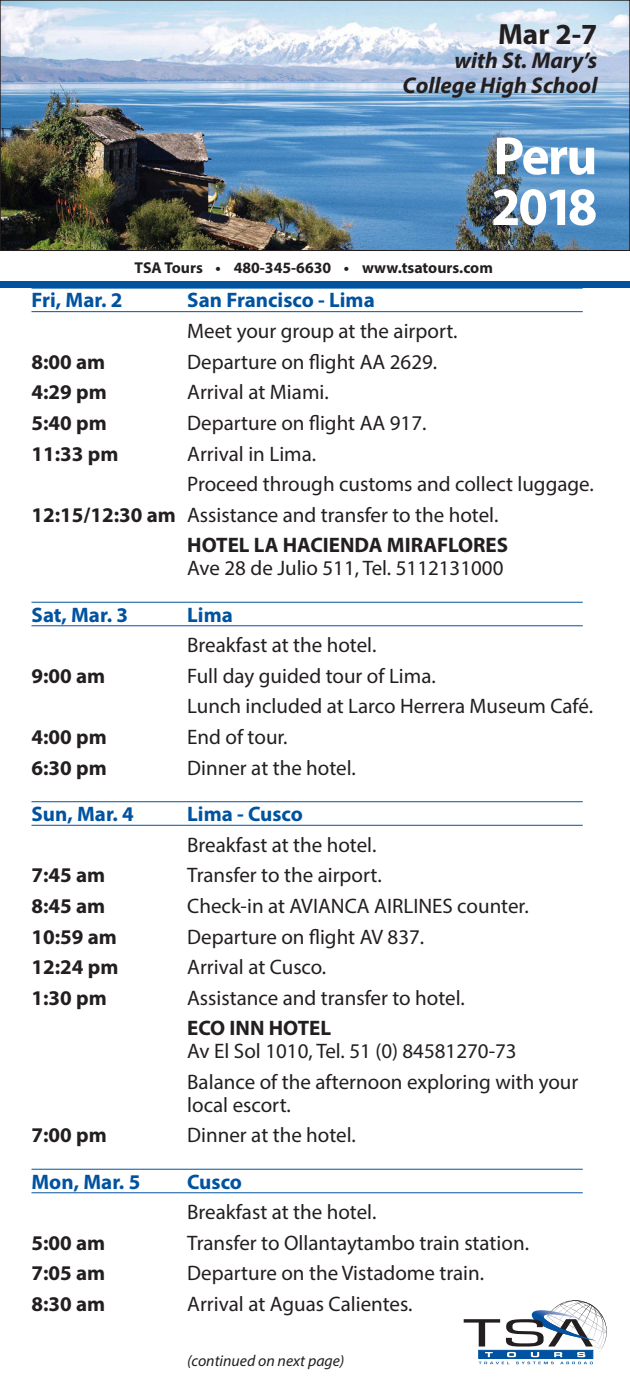
<style>
.page{position:relative;width:630px;height:1386px;background:#fff}
.page>*{position:absolute;margin:0;border:0;box-sizing:border-box;transform-origin:0 0}
.t1{font:700 54.25px/50.8px "Myriad Pro";letter-spacing:-.045em;color:#fff}
.t2{font:700 29.22px "Myriad Pro";color:#231f20}
.t3{font:italic 700 22.75px/24.5px "Myriad Pro";color:#231f20;text-align:right}
.BODY{font:21px/22.8px "Myriad Pro";color:#231f20}
.BODY-2{font:700 21px "Myriad Pro";color:#231f20}
.DAY_LOCATION{font:700 21px "Myriad Pro";color:#0153a0}
.t4{font:700 15.75px "Myriad Pro";color:#231f20}
.BODY-3{font:italic 15.75px "Myriad Pro";color:#231f20}
.s1{font-weight:700}
</style>
<div class="page">
<img style="left:2px;top:2px;width:626px;height:247px">
<div style="left:0;top:0;width:630px;height:251px;border:1px solid #231f20"></div>
<div style="left:0;top:281px;width:630px;height:7px;background:#0153a0"></div>
<svg style="left:464px;top:1300px;width:143px;height:64px"></svg>
<hr style="left:32px;top:288px;width:551px;height:1px;background:#0153a0">
<hr style="left:32px;top:311px;width:551px;height:1px;background:#0153a0">
<hr style="left:32px;top:602px;width:551px;height:1px;background:#0153a0">
<hr style="left:32px;top:625px;width:551px;height:1px;background:#0153a0">
<hr style="left:32px;top:801px;width:551px;height:1px;background:#0153a0">
<hr style="left:32px;top:825px;width:551px;height:1px;background:#0153a0">
<hr style="left:32px;top:1169px;width:551px;height:1px;background:#0153a0">
<hr style="left:32px;top:1192px;width:551px;height:1px;background:#0153a0">
<h2 class="t2" style="left:498px;top:15px;width:101px">Mar 2-7</h2>
<p class="t3" style="left:403px;top:48px;width:196px">with St. Mary’s<br>College High School</p>
<h1 class="t1" style="left:491px;top:129px;width:108px">Peru<br>2018</h1>
<p class="t4" style="left:135px;top:257px;width:360px">TSA Tours • 480-345-6630 • www.tsatours.com</p>
<p class="DAY_LOCATION" style="left:32px;top:287px;width:92px">Fri, Mar. 2</p>
<p class="DAY_LOCATION" style="left:187px;top:287px;width:189px">San Francisco - Lima</p>
<p class="BODY" style="left:187px;top:319px;width:272px">Meet your group at the airport.</p>
<p class="BODY-2" style="left:32px;top:348px;width:75px">8:00 am</p>
<p class="BODY" style="left:187px;top:350px;width:252px">Departure on flight AA 2629.</p>
<p class="BODY-2" style="left:32px;top:379px;width:77px">4:29 pm</p>
<p class="BODY" style="left:187px;top:381px;width:143px">Arrival at Miami.</p>
<p class="BODY-2" style="left:32px;top:409px;width:77px">5:40 pm</p>
<p class="BODY" style="left:187px;top:411px;width:241px">Departure on flight AA 917.</p>
<p class="BODY-2" style="left:32px;top:440px;width:88px">11:33 pm</p>
<p class="BODY" style="left:187px;top:442px;width:130px">Arrival in Lima.</p>
<p class="BODY" style="left:187px;top:472px;width:408px">Proceed through customs and collect luggage.</p>
<p class="BODY" style="left:32px;top:503px;width:468px"><span class="s1">12:15/12:30 am</span> Assistance and transfer to the hotel.</p>
<p class="BODY" style="left:187px;top:534px;width:322px"><span class="s1">HOTEL LA HACIENDA MIRAFLORES<br></span>Ave 28 de Julio 511, Tel. 5112131000</p>
<p class="DAY_LOCATION" style="left:32px;top:601px;width:98px">Sat, Mar. 3</p>
<p class="DAY_LOCATION" style="left:187px;top:601px;width:47px">Lima</p>
<p class="BODY" style="left:187px;top:633px;width:191px">Breakfast at the hotel.</p>
<p class="BODY-2" style="left:32px;top:662px;width:75px">9:00 am</p>
<p class="BODY" style="left:187px;top:664px;width:250px">Full day guided tour of Lima.</p>
<p class="BODY" style="left:187px;top:695px;width:407px">Lunch included at Larco Herrera Museum Café.</p>
<p class="BODY-2" style="left:32px;top:723px;width:77px">4:00 pm</p>
<p class="BODY" style="left:187px;top:725px;width:102px">End of tour.</p>
<p class="BODY-2" style="left:32px;top:754px;width:77px">6:30 pm</p>
<p class="BODY" style="left:187px;top:756px;width:170px">Dinner at the hotel.</p>
<p class="DAY_LOCATION" style="left:32px;top:800px;width:104px">Sun, Mar. 4</p>
<p class="DAY_LOCATION" style="left:187px;top:800px;width:117px">Lima - Cusco</p>
<p class="BODY" style="left:187px;top:833px;width:191px">Breakfast at the hotel.</p>
<p class="BODY-2" style="left:32px;top:862px;width:75px">7:45 am</p>
<p class="BODY" style="left:187px;top:864px;width:196px">Transfer to the airport.</p>
<p class="BODY-2" style="left:32px;top:892px;width:75px">8:45 am</p>
<p class="BODY" style="left:187px;top:894px;width:343px">Check-in at AVIANCA AIRLINES counter.</p>
<p class="BODY-2" style="left:32px;top:923px;width:87px">10:59 am</p>
<p class="BODY" style="left:187px;top:925px;width:239px">Departure on flight AV 837.</p>
<p class="BODY-2" style="left:32px;top:953px;width:88px">12:24 pm</p>
<p class="BODY" style="left:187px;top:955px;width:141px">Arrival at Cusco.</p>
<p class="BODY-2" style="left:32px;top:984px;width:77px">1:30 pm</p>
<p class="BODY" style="left:187px;top:986px;width:279px">Assistance and transfer to hotel.</p>
<p class="BODY" style="left:187px;top:1017px;width:331px"><span class="s1">ECO INN HOTEL<br></span>Av El Sol 1010, Tel. 51 (0) 84581270-73</p>
<p class="BODY" style="left:187px;top:1070px;width:393px">Balance of the afternoon exploring with your local escort.</p>
<p class="BODY-2" style="left:32px;top:1121px;width:77px">7:00 pm</p>
<p class="BODY" style="left:187px;top:1123px;width:170px">Dinner at the hotel.</p>
<p class="DAY_LOCATION" style="left:32px;top:1168px;width:110px">Mon, Mar. 5</p>
<p class="DAY_LOCATION" style="left:187px;top:1168px;width:56px">Cusco</p>
<p class="BODY" style="left:187px;top:1200px;width:191px">Breakfast at the hotel.</p>
<p class="BODY-2" style="left:32px;top:1229px;width:75px">5:00 am</p>
<p class="BODY" style="left:187px;top:1231px;width:343px">Transfer to Ollantaytambo train station.</p>
<p class="BODY-2" style="left:32px;top:1260px;width:75px">7:05 am</p>
<p class="BODY" style="left:187px;top:1262px;width:298px">Departure on the Vistadome train.</p>
<p class="BODY-2" style="left:32px;top:1290px;width:75px">8:30 am</p>
<p class="BODY" style="left:187px;top:1292px;width:227px">Arrival at Aguas Calientes.</p>
<p class="BODY-3" style="left:187px;top:1351px;width:159px">(continued on next page)</p>
</div>
